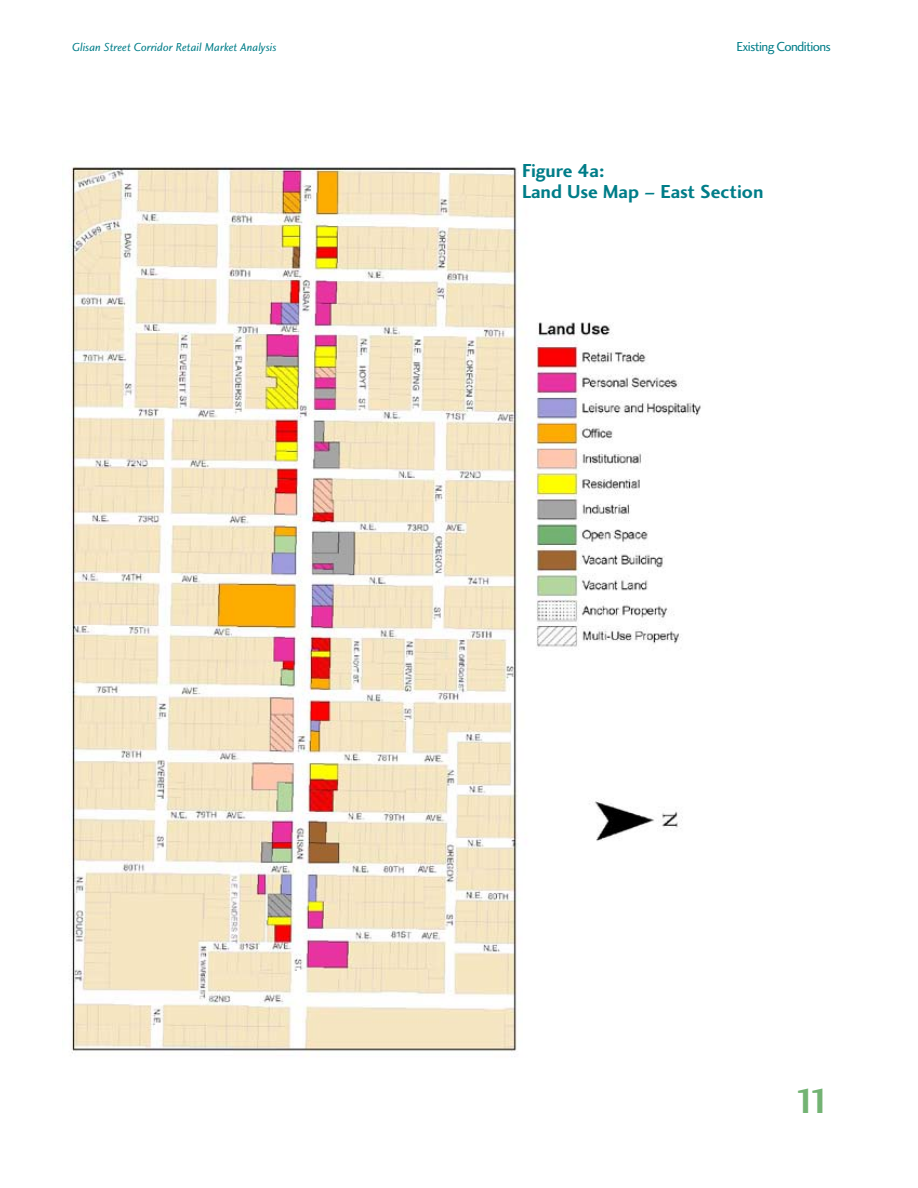
<style>
.page{position:relative;width:918px;height:1188px;background:#fff}
.page>*{position:absolute;margin:0;border:0;box-sizing:border-box;transform-origin:0 0}
.t1{font:36px "Charlotte Sans Bold Plain";color:#73b373}
.t2{font:19.5px/21px "Charlotte Sans Bold Plain";color:#007d88}
.t3{font:13.5px "Charlotte Sans Book Plain";letter-spacing:-.04em;color:#007d88}
.t4{font:12px "Charlotte Sans Book Italic Plain";color:#007d88}
</style>
<div class="page">
<img style="left:69px;top:166px;width:632px;height:891px">
<div style="left:524px;top:876px;width:246px;height:178px;background:#fff"></div>
<p class="t4" style="left:72px;top:41px;width:206px">Glisan Street Corridor Retail Market Analysis</p>
<p class="t3" style="left:737px;top:39px;width:96px">Existing Conditions</p>
<h2 class="t2" style="left:522px;top:160px;width:243px">Figure 4a:<br>Land Use Map – East Section</h2>
<h1 class="t1" style="left:795px;top:1080px;width:38px">11</h1>
</div>
